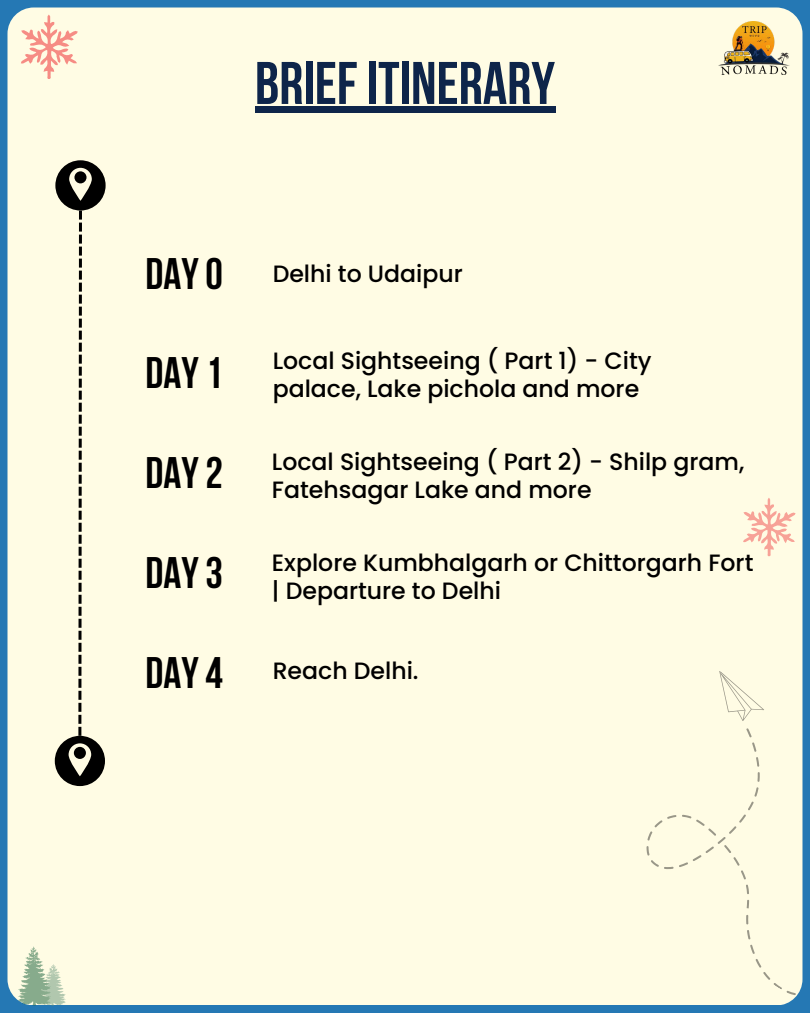
<style>
.page{position:relative;width:810px;height:1013px;background:#fff}
.page>*{position:absolute;margin:0;border:0;box-sizing:border-box;transform-origin:0 0}
.t1{font:700 60px "Bebas Neue";color:#0e254a}
.t2{font:700 44px "Bebas Neue";color:#000}
.t3{font:500 23.6px/28.2px "Poppins";color:#000}
.s1{font-family:"Bebas Neue";font-weight:700;font-size:44px}
</style>
<div class="page">
<div style="left:0;top:0;width:810px;height:1012px;background:#2578b4"></div>
<div style="left:8px;top:8px;width:794px;height:996px;background:#fffce4;border-radius:26px"></div>
<svg style="left:18px;top:946px;width:48px;height:59px"></svg>
<svg style="left:21px;top:14px;width:57px;height:65px"></svg>
<svg style="left:743px;top:498px;width:53px;height:58px"></svg>
<svg style="left:55px;top:160px;width:51px;height:626px"></svg>
<div style="left:255px;top:107px;width:300px;height:6px;background:#0e254a"></div>
<svg style="left:646px;top:670px;width:157px;height:327px"></svg>
<img style="left:719px;top:21px;width:70px;height:54px">
<h1 class="t1" style="left:255px;top:59px;width:302px">BRIEF ITINERARY</h1>
<p class="t3" style="left:146px;top:259px;width:319px"><span class="s1">DAY0</span> Delhi to Udaipur</p>
<h2 class="t2" style="left:146px;top:355px;width:79px">DAY1</h2>
<p class="t3" style="left:273px;top:346px;width:380px">Local Sightseeing ( Part 1) - City palace, Lake pichola and more</p>
<p class="t3" style="left:272px;top:448px;width:474px;text-indent:-126px"><span class="s1">DAY2</span> Local Sightseeing ( Part 2) - Shilp gram,<br>Fatehsagar Lake and more</p>
<h2 class="t2" style="left:146px;top:555px;width:79px">DAY3</h2>
<p class="t3" style="left:272px;top:548px;width:483px">Explore Kumbhalgarh or Chittorgarh Fort | Departure to Delhi</p>
<p class="t3" style="left:146px;top:656px;width:275px"><span class="s1">DAY4</span> Reach Delhi.</p>
</div>
